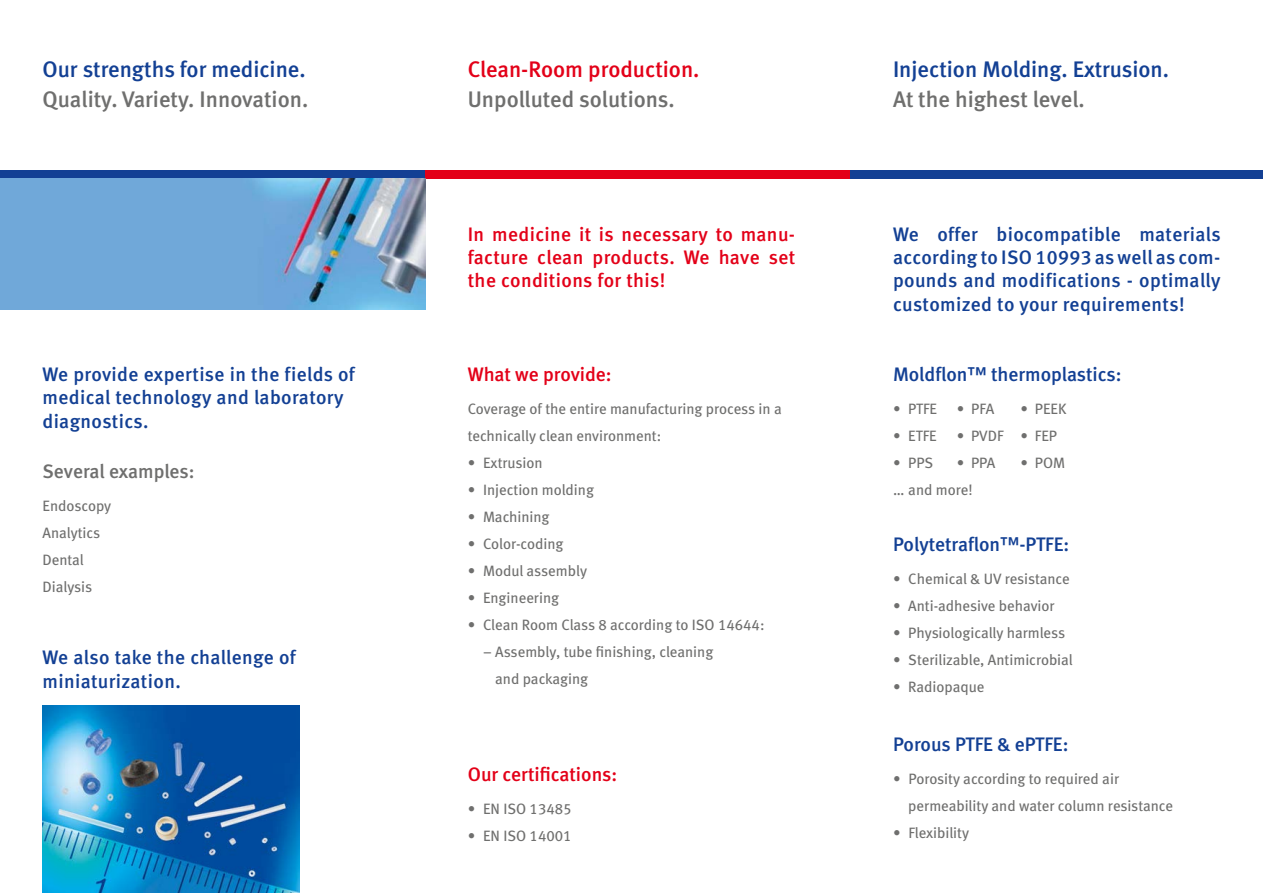
<style>
.page{position:relative;width:1263px;height:893px;background:#fff}
.page>*{position:absolute;margin:0;border:0;box-sizing:border-box;transform-origin:0 0}
.t1{font:22.5px "Meta Medium LF";color:#6f6f6e}
.t2{font:22.5px "Meta Medium LF";color:#134094}
.t3{font:22.5px "Meta Medium LF";color:#e30018}
.t4{font:19.5px/23.4px "Meta Medium LF";letter-spacing:.015em;color:#134094}
.t5{font:19.5px/23.4px "Meta Medium LF";letter-spacing:.015em;color:#e30018;text-align:justify}
.t6{font:19.5px "Meta Medium LF";letter-spacing:-.005em;color:#6f6f6e}
.t7{font:19.5px "Meta Medium LF";letter-spacing:-.005em;color:#e30018}
.t8{font:15px/27px "Meta Book LF";color:#6f6f6e}
</style>
<div class="page">
<div style="left:0;top:170px;width:425px;height:9px;background:#134094"></div>
<div style="left:425px;top:170px;width:425px;height:9px;background:#e30018"></div>
<div style="left:850px;top:170px;width:413px;height:9px;background:#134094"></div>
<img style="left:0;top:179px;width:425px;height:131px">
<img style="left:43px;top:706px;width:257px;height:187px">
<h1 class="t2" style="left:43px;top:56px;width:265px">Our strengths for medicine.</h1>
<h1 class="t1" style="left:43px;top:86px;width:267px">Quality. Variety. Innovation.</h1>
<h2 class="t4" style="left:43px;top:362px;width:314px">We provide expertise in the fields of medical technology and laboratory diagnostics.</h2>
<h2 class="t6" style="left:43px;top:460px;width:153px">Several examples:</h2>
<p class="t8" style="left:43px;top:492px;width:70px">Endoscopy<br>Analytics<br>Dental<br>Dialysis</p>
<h2 class="t4" style="left:43px;top:646px;width:255px">We also take the challenge of miniaturization.</h2>
<h1 class="t3" style="left:468px;top:56px;width:233px">Clean-Room production.</h1>
<h1 class="t1" style="left:468px;top:86px;width:209px">Unpolluted solutions.</h1>
<h1 class="t2" style="left:893px;top:56px;width:278px">Injection Molding. Extrusion.</h1>
<h1 class="t1" style="left:893px;top:86px;width:193px">At the highest level.</h1>
<h2 class="t5" style="left:468px;top:222px;width:329px">In medicine it is necessary to manu&shy;facture clean products. We have set the conditions for this!</h2>
<h2 class="t4" style="left:893px;top:222px;width:329px;text-align:justify">We offer biocompatible materials according to ISO 10993 as well as com&shy;pounds and modifications - optimally customized to your requirements!</h2>
<h2 class="t7" style="left:468px;top:363px;width:145px">What we provide:</h2>
<p class="t8" style="left:468px;top:395px;width:315px">Coverage of the entire manufacturing process in a technically clean environment:</p>
<p class="t8" style="left:468px;top:449px;width:76px">• Extrusion</p>
<p class="t8" style="left:468px;top:476px;width:128px">• Injection molding</p>
<p class="t8" style="left:468px;top:503px;width:83px">• Machining</p>
<p class="t8" style="left:468px;top:530px;width:97px">• Color-coding</p>
<p class="t8" style="left:468px;top:557px;width:121px">• Modul assembly</p>
<p class="t8" style="left:468px;top:584px;width:93px">• Engineering</p>
<p class="t8" style="left:468px;top:611px;width:298px">• Clean Room Class 8 according to ISO 14644:</p>
<p class="t8" style="left:495px;top:638px;width:220px;text-indent:-12px">– Assembly, tube finishing, cleaning and packaging</p>
<h2 class="t5" style="left:468px;top:762px;width:151px">Our certifications:</h2>
<p class="t8" style="left:468px;top:795px;width:105px">• EN ISO 13485</p>
<p class="t8" style="left:468px;top:822px;width:105px">• EN ISO 14001</p>
<h2 class="t4" style="left:893px;top:362px;width:230px">Moldflon™ thermoplastics:</h2>
<p class="t8" style="left:893px;top:395px;width:46px">• PTFE</p>
<p class="t8" style="left:957px;top:395px;width:39px">• PFA</p>
<p class="t8" style="left:1020px;top:395px;width:48px">• PEEK</p>
<p class="t8" style="left:893px;top:422px;width:45px">• ETFE</p>
<p class="t8" style="left:957px;top:422px;width:102px">• PVDF • FEP</p>
<p class="t8" style="left:893px;top:449px;width:42px">• PPS</p>
<p class="t8" style="left:957px;top:449px;width:40px">• PPA</p>
<p class="t8" style="left:1020px;top:449px;width:46px">• POM</p>
<p class="t8" style="left:893px;top:476px;width:81px">… and more!</p>
<h2 class="t4" style="left:893px;top:533px;width:178px">Polytetraflon™-PTFE:</h2>
<p class="t8" style="left:893px;top:565px;width:178px">• Chemical &amp; UV resistance</p>
<p class="t8" style="left:893px;top:592px;width:163px">• Anti-adhesive behavior</p>
<p class="t8" style="left:893px;top:619px;width:174px">• Physiologically harmless</p>
<p class="t8" style="left:893px;top:646px;width:181px">• Sterilizable, Antimicrobial</p>
<p class="t8" style="left:893px;top:673px;width:93px">• Radiopaque</p>
<h2 class="t4" style="left:893px;top:732px;width:177px">Porous PTFE &amp; ePTFE:</h2>
<p class="t8" style="left:908px;top:765px;width:266px;text-indent:-15px">• Porosity according to required air permeability and water column resistance</p>
<p class="t8" style="left:893px;top:819px;width:78px">• Flexibility</p>
</div>
